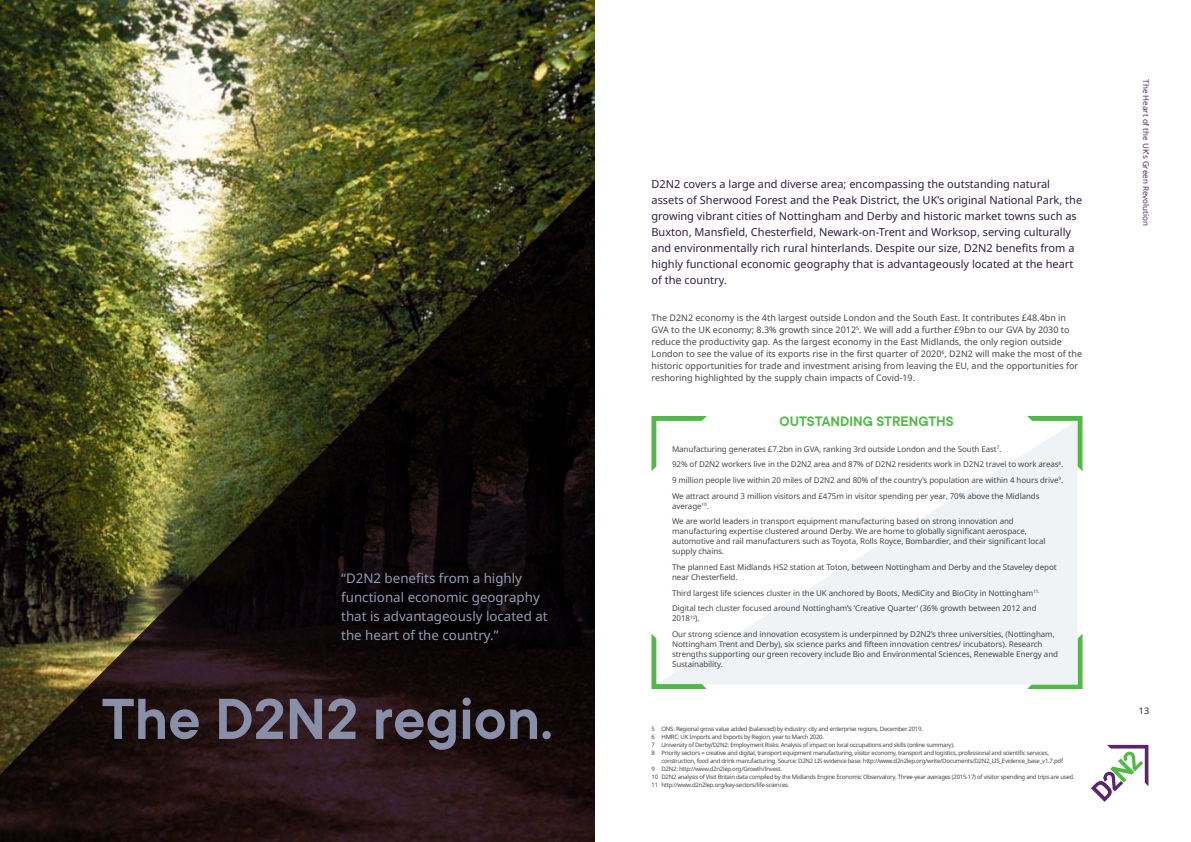
<style>
.page{position:relative;width:1191px;height:842px;background:#fff}
.page>*{position:absolute;margin:0;border:0;box-sizing:border-box;transform-origin:0 0}
.t1{font:600 63.7px "TT Commons";color:#898fa9}
.t2{font:600 15.1px "TT Commons";color:#51b948}
.t3{font:13.3px/18.9px "Noto Sans";color:#959bb1}
.t4{font:11px/16px "Noto Sans";color:#301d42}
.t5{font:9px/12px "Noto Sans";color:#464748}
.t6{font:9px "Noto Sans";color:#301d42}
.t7{font:8px/15.7px "Noto Sans";letter-spacing:-.01em;color:#464748}
.t8{font:8px "Noto Sans";color:#58266c}
.t9{font:6px "Noto Sans";letter-spacing:-.04em;color:#464748}
</style>
<div class="page">
<img style="left:0;top:0;width:595px;height:179px">
<img style="left:0;top:179px;width:595px;height:663px">
<svg style="left:1091px;top:745px;width:57px;height:57px"></svg>
<svg style="left:1027px;top:634px;width:55px;height:55px"></svg>
<svg style="left:707px;top:452px;width:370px;height:233px;fill:#eff3f5"></svg>
<svg style="left:651px;top:416px;width:56px;height:55px"></svg>
<svg style="left:651px;top:634px;width:56px;height:55px"></svg>
<svg style="left:1027px;top:416px;width:55px;height:55px"></svg>
<h3 class="t3" style="left:341px;top:569px;width:208px">“D2N2 benefits from a highly functional economic geography that is advantageously located at the heart of the country.”</h3>
<h1 class="t1" style="left:102px;top:684px;width:453px">The D2N2 region.</h1>
<p class="t4" style="left:651px;top:176px;width:432px">D2N2 covers a large and diverse area; encompassing the outstanding natural assets of Sherwood Forest and the Peak District, the UK’s original National Park, the growing vibrant cities of Nottingham and Derby and historic market towns such as Buxton, Mansfield, Chesterfield, Newark-on-Trent and Worksop, serving culturally and environmentally rich rural hinterlands. Despite our size, D2N2 benefits from a highly functional economic geography that is advantageously located at the heart of the country.</p>
<p class="t5" style="left:651px;top:312px;width:432px">The D2N2 economy is the 4th largest outside London and the South East. It contributes £48.4bn in GVA to the UK economy; 8.3% growth since 2012<sup>5</sup>. We will add a further £9bn to our GVA by 2030 to reduce the productivity gap. As the largest economy in the East Midlands, the only region outside London to see the value of its exports rise in the first quarter of 2020<sup>6</sup>, D2N2 will make the most of the historic opportunities for trade and investment arising from leaving the EU, and the opportunities for reshoring highlighted by the supply chain impacts of Covid-19.</p>
<h2 class="t2" style="left:779px;top:413px;width:176px">OUTSTANDING STRENGTHS</h2>
<p class="t7" style="left:672px;top:441px;width:393px">Manufacturing generates £7.2bn in GVA, ranking 3rd outside London and the South East<sup>7</sup>.<br>92% of D2N2 workers live in the D2N2 area and 87% of D2N2 residents work in D2N2 travel to work areas<sup>8</sup>.<br>9 million people live within 20 miles of D2N2 and 80% of the country’s population are within 4 hours drive<sup>9</sup>.<br>We attract around 3 million visitors and £475m in visitor spending per year, 70% above the Midlands</p>
<p class="t7" style="left:672px;top:498px;width:343px">average<sup>10</sup>.<br>We are world leaders in transport equipment manufacturing based on strong innovation and</p>
<p class="t7" style="left:672px;top:526px;width:375px;line-height:10px">manufacturing expertise clustered around Derby. We are home to globally significant aerospace, automotive and rail manufacturers such as Toyota, Rolls Royce, Bombardier, and their significant local supply chains.</p>
<p class="t7" style="left:672px;top:562px;width:386px;line-height:10px">The planned East Midlands HS2 station at Toton, between Nottingham and Derby and the Staveley depot near Chesterfield.</p>
<p class="t7" style="left:672px;top:585px;width:369px">Third largest life sciences cluster in the UK anchored by Boots, MediCity and BioCity in Nottingham<sup>11.<br></sup>Digital tech cluster focused around Nottingham’s ‘Creative Quarter’ (36% growth between 2012 and</p>
<p class="t7" style="left:672px;top:611px;width:384px">2018<sup>10</sup>).<br>Our strong science and innovation ecosystem is underpinned by D2N2’s three universities, (Nottingham,</p>
<p class="t7" style="left:672px;top:639px;width:387px;line-height:10px">Nottingham Trent and Derby), six science parks and fifteen innovation centres/ incubators). Research strengths supporting our green recovery include Bio and Environmental Sciences, Renewable Energy and<br>Sustainability.</p>
<p class="t9" style="left:651px;top:724px;width:273px">5 ONS: Regional gross value added (balanced) by industry: city and enterprise regions, December 2019.</p>
<p class="t9" style="left:651px;top:732px;width:174px">6 HMRC: UK Imports and Exports by Region, year to March 2020.</p>
<p class="t9" style="left:651px;top:740px;width:305px">7 University of Derby/D2N2: Employment Risks: Analysis of impact on local occupations and skills (online summary).</p>
<p class="t9" style="left:651px;top:748px;width:399px">8 Priority sectors = creative and digital, transport equipment manufacturing, visitor economy, transport and logistics, professional and scientific services,</p>
<p class="t9" style="left:661px;top:756px;width:403px">construction, food and drink manufacturing. Source: D2N2 LIS evidence base: http://www.d2n2lep.org/write/Documents/D2N2_LIS_Evidence_base_v1.7.pdf</p>
<p class="t9" style="left:651px;top:764px;width:132px">9 D2N2: http://www.d2n2lep.org/Growth/Invest.</p>
<p class="t9" style="left:651px;top:772px;width:424px">10 D2N2 analysis of Visit Britain data compiled by the Midlands Engine Economic Observatory. Three-year averages (2015-17) of visitor spending and trips are used.</p>
<p class="t9" style="left:651px;top:780px;width:139px">11 http://www.d2n2lep.org/key-sectors/life-sciences.</p>
<p class="t8" style="left:1151px;top:79px;width:148px;rotate:90deg">The Heart of the UK’s Green Revolution</p>
<p class="t6" style="left:1138px;top:704px;width:12px">13</p>
</div>
